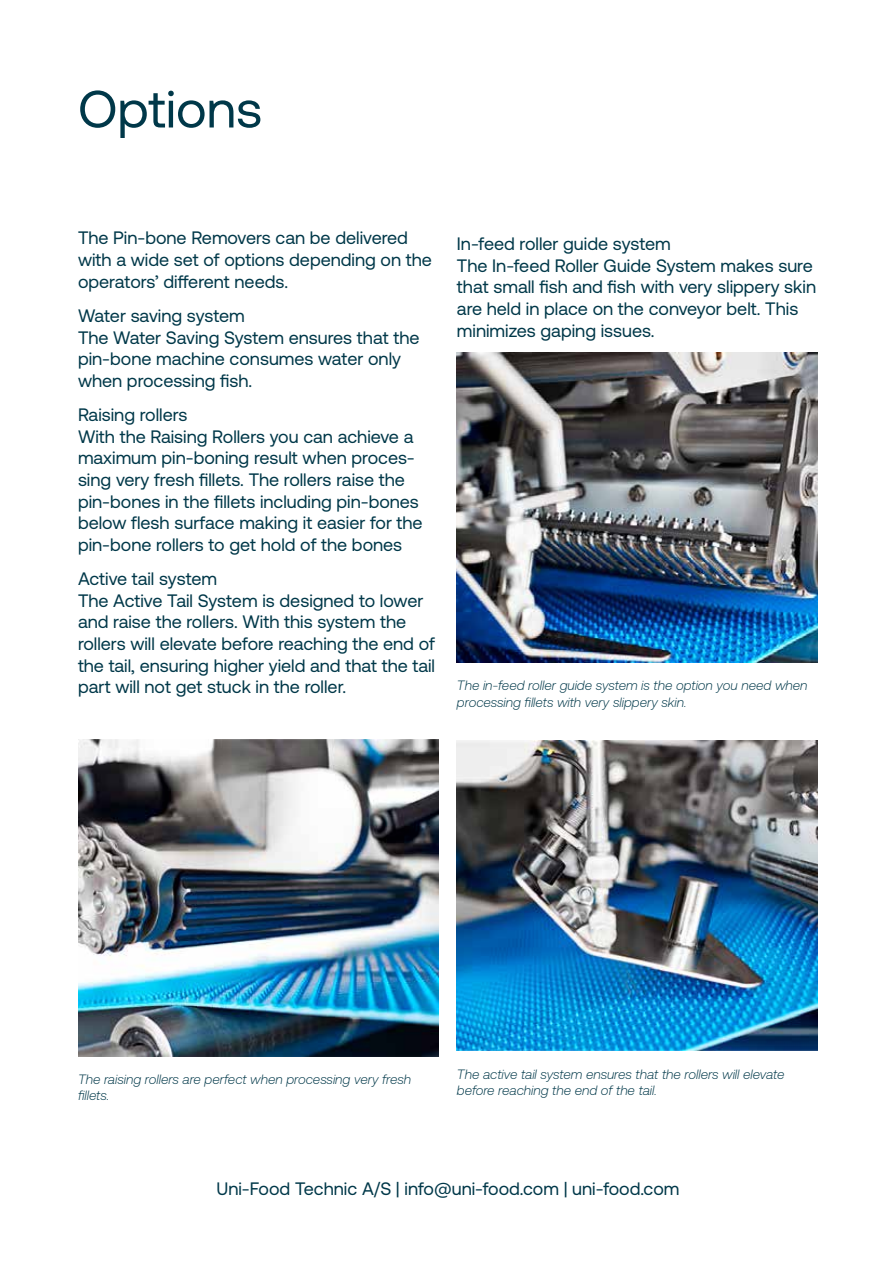
<style>
.page{position:relative;width:893px;height:1263px;background:#fff}
.page>*{position:absolute;margin:0;border:0;box-sizing:border-box;transform-origin:0 0}
.t1{font:52.5px "Aeonik";color:#003849}
.t2{font:18px/21.6px "Aeonik";color:#003849}
.t3{font:italic 300 13.5px/16.2px "Aeonik";color:#003849}
</style>
<div class="page">
<img style="left:78px;top:740px;width:361px;height:316px">
<img style="left:457px;top:353px;width:361px;height:310px">
<img style="left:457px;top:740px;width:361px;height:311px">
<h1 class="t1" style="left:78px;top:80px;width:186px">Options</h1>
<p class="t2" style="left:78px;top:227px;width:355px">The Pin-bone Removers can be delivered with a wide set of options depending on the operators’ different needs.</p>
<p class="t2" style="left:78px;top:305px;width:343px">Water saving system<br>The Water Saving System ensures that the pin-bone machine consumes water only when processing fish.</p>
<p class="t2" style="left:78px;top:404px;width:346px">Raising rollers<br>With the Raising Rollers you can achieve a maximum pin-boning result when proces&shy;sing very fresh fillets. The rollers raise the pin-bones in the fillets including pin-bones below flesh surface making it easier for the pin-bone rollers to get hold of the bones</p>
<p class="t2" style="left:78px;top:568px;width:359px">Active tail system<br>The Active Tail System is designed to lower and raise the rollers. With this system the rollers will elevate before reaching the end of the tail, ensuring higher yield and that the tail part will not get stuck in the roller.</p>
<p class="t2" style="left:457px;top:233px;width:361px">In-feed roller guide system<br>The In-feed Roller Guide System makes sure that small fish and fish with very slippery skin are held in place on the conveyor belt. This minimizes gaping issues.</p>
<p class="t3" style="left:457px;top:678px;width:352px">The in-feed roller guide system is the option you need when processing fillets with very slippery skin.</p>
<p class="t3" style="left:78px;top:1071px;width:335px">The raising rollers are perfect when processing very fresh fillets.</p>
<p class="t3" style="left:457px;top:1066px;width:329px">The active tail system ensures that the rollers will elevate before reaching the end of the tail.</p>
<p class="t2" style="left:216px;top:1178px;width:465px">Uni-Food Technic A/S | info@uni-food.com | uni-food.com</p>
</div>
